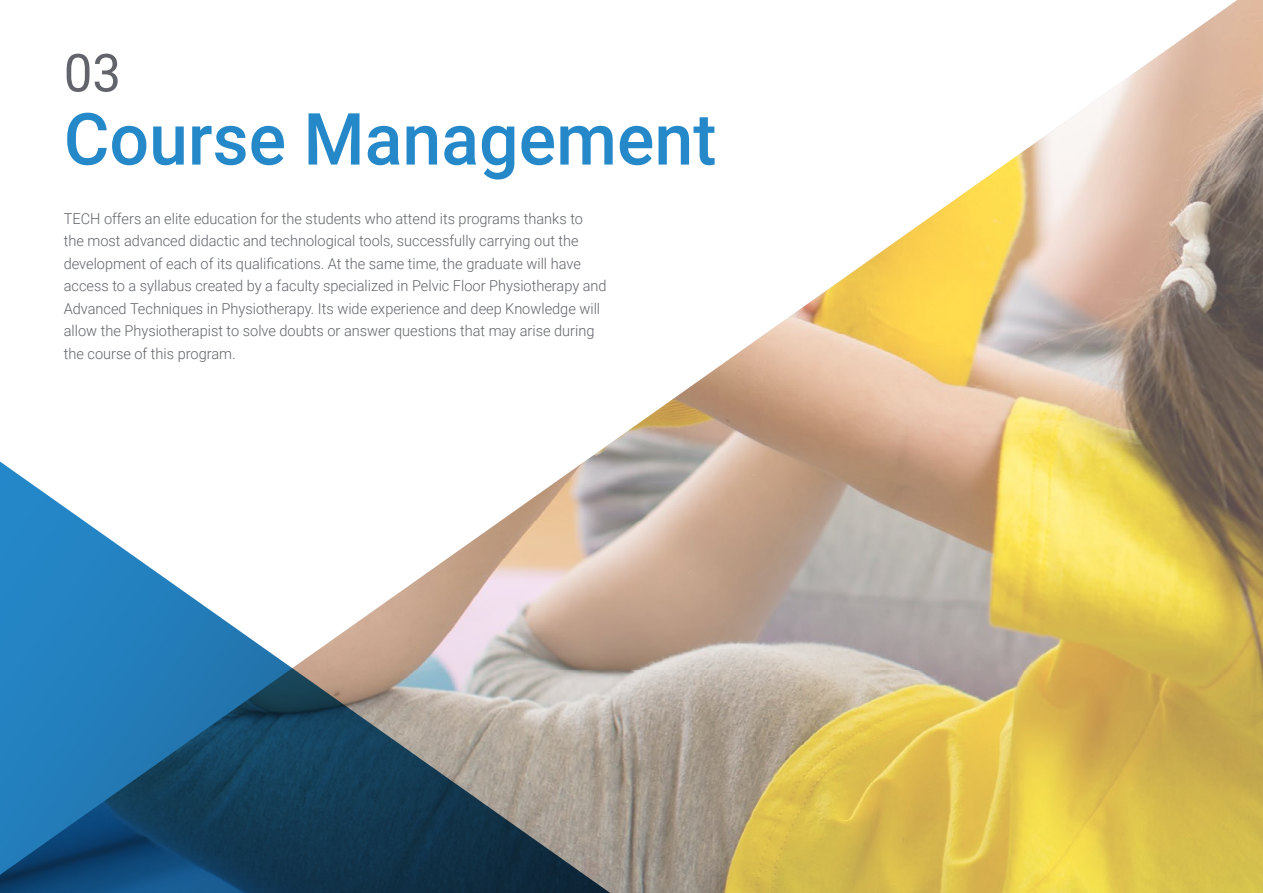
<style>
.page{position:relative;width:1263px;height:893px;background:#fff}
.page>*{position:absolute;margin:0;border:0;box-sizing:border-box;transform-origin:0 0}
.t1{font:500 72px "Roboto";color:#2488c9}
.t2{font:52.5px "Roboto";color:#61646a}
.t3{font:300 15px/22.5px "Roboto";color:#61646a}
</style>
<div class="page">
<img style="left:607px;top:0;width:656px;height:893px">
<svg style="left:0;top:446px;width:640px;height:447px"></svg>
<h2 class="t2" style="left:64px;top:36px;width:59px">03</h2>
<h1 class="t1" style="left:64px;top:89px;width:654px">Course Management</h1>
<p class="t3" style="left:64px;top:207px;width:544px">TECH offers an elite education for the students who attend its programs thanks to the most advanced didactic and technological tools, successfully carrying out the development of each of its qualifications. At the same time, the graduate will have access to a syllabus created by a faculty specialized in Pelvic Floor Physiotherapy and Advanced Techniques in Physiotherapy. Its wide experience and deep Knowledge will allow the Physiotherapist to solve doubts or answer questions that may arise during the course of this program.</p>
</div>
